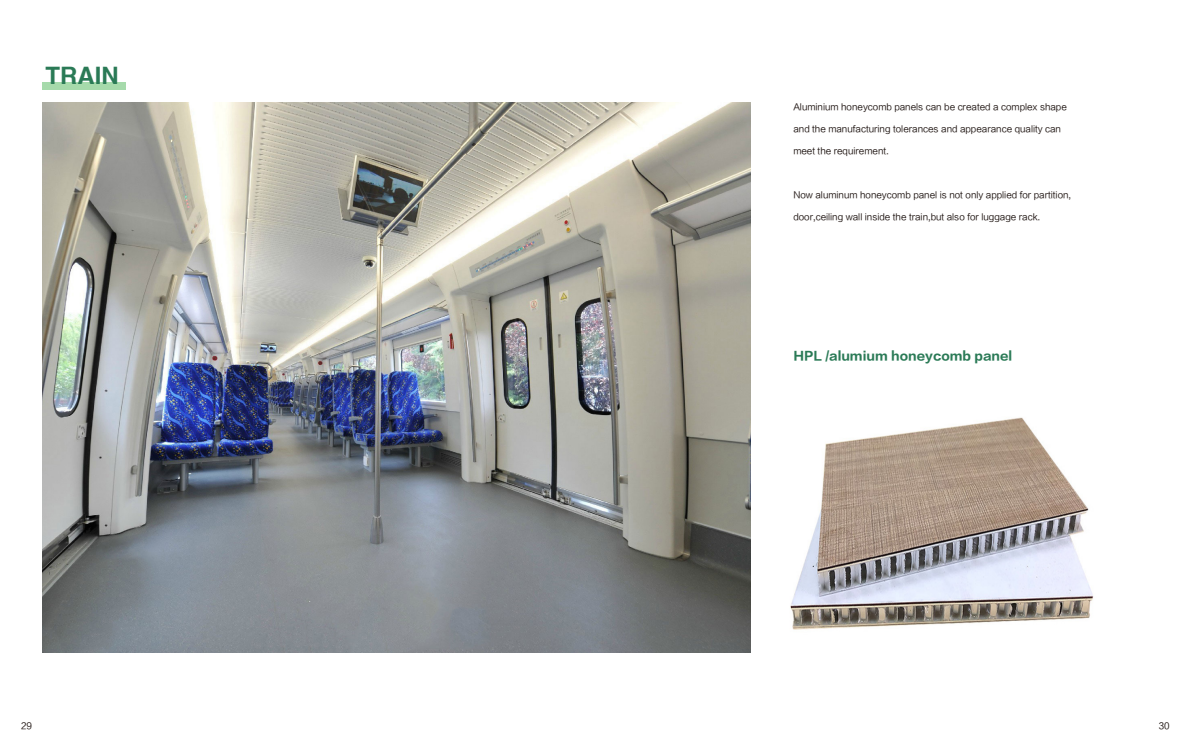
<style>
.page{position:relative;width:1191px;height:752px;background:#fff}
.page>*{position:absolute;margin:0;border:0;box-sizing:border-box;transform-origin:0 0}
.t1{font:24px "CT Cu Hei SJ";color:#2a7a56}
.t2{font:12px "FZLTDHK GBK1 0";color:#2a7a56}
.t3{font:9px "FZLTHK GBK1 0";color:#231916}
</style>
<div class="page">
<img style="left:790px;top:417px;width:304px;height:213px">
<img style="left:43px;top:102px;width:708px;height:550px">
<div style="left:43px;top:82px;width:83px;height:8px;background:#a6daab"></div>
<p class="t1" style="left:45px;top:64px;width:75px">TRAIN</p>
<p class="t3" style="left:793px;top:102px;width:275px">Aluminium honeycomb panels can be created a complex shape</p>
<p class="t3" style="left:793px;top:124px;width:269px">and the manufacturing tolerances and appearance quality can</p>
<p class="t3" style="left:793px;top:146px;width:97px">meet the requirement.</p>
<p class="t3" style="left:793px;top:190px;width:279px">Now aluminum honeycomb panel is not only applied for partition,</p>
<p class="t3" style="left:793px;top:212px;width:248px">door,ceiling wall inside the train,but also for luggage rack.</p>
<p class="t2" style="left:793px;top:348px;width:220px">HPL /alumium honeycomb panel</p>
<p class="t3" style="left:21px;top:721px;width:12px">29</p>
<p class="t3" style="left:1158px;top:721px;width:12px">30</p>
</div>
